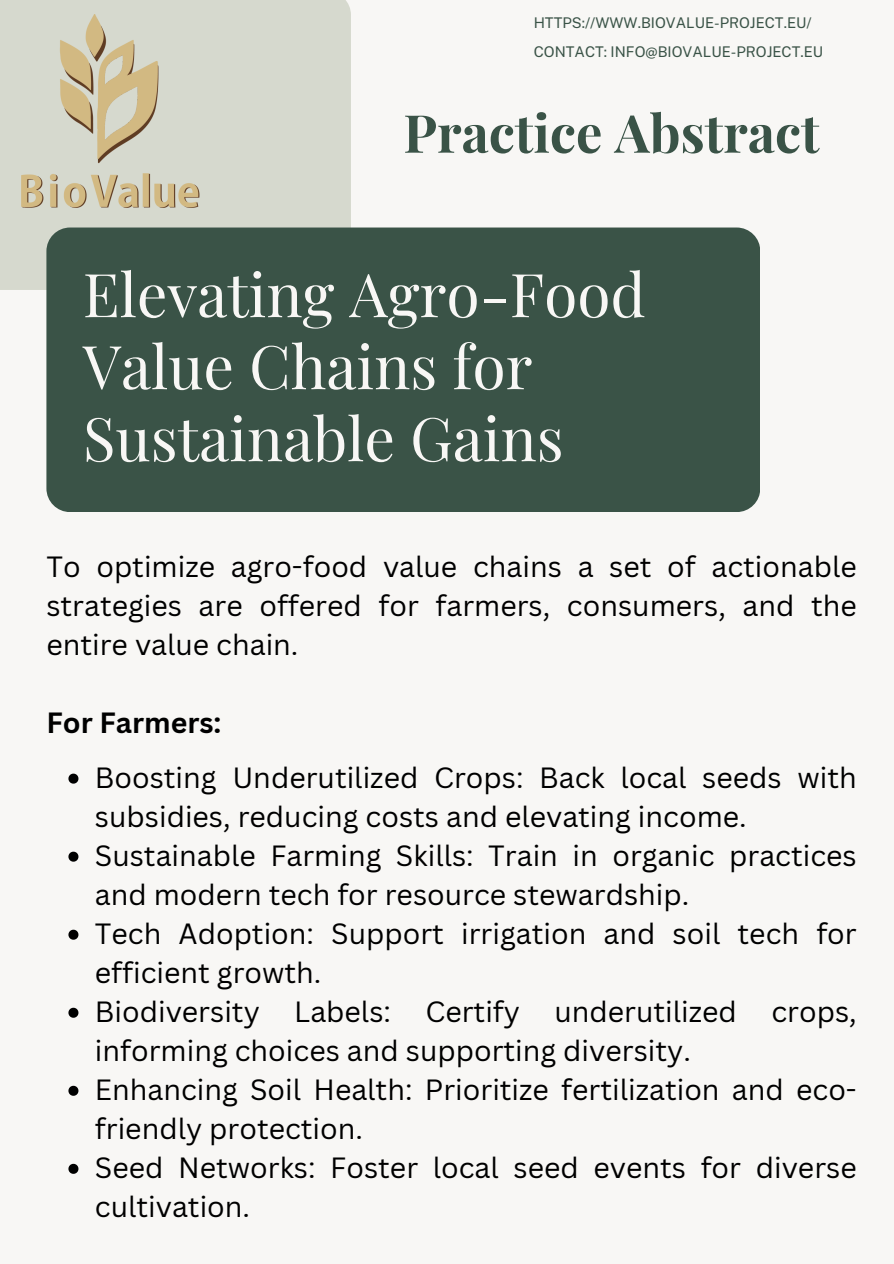
<style>
.page{position:relative;width:894px;height:1264px;background:#fff}
.page>*{position:absolute;margin:0;border:0;box-sizing:border-box;transform-origin:0 0}
.t1{font:60.45px/72px "Playfair Display";color:#f8f7f5}
.t2{font:700 52.5px "Playfair Display";color:#3a5347}
.t3{font:28.5px/39px "Canva Sans";color:#000}
.t4{font:700 28.5px "Canva Sans";color:#000}
.t5{font:14.7px "Public Sans";color:#3a5347}
</style>
<div class="page">
<div style="left:0;top:0;width:893px;height:1263px;background:#f8f7f5"></div>
<div style="left:0;top:0;width:350px;height:290px;background:#d6d9ce"></div>
<div style="left:46px;top:227px;width:714px;height:285px;background:#3a5347;border-radius:24px"></div>
<img style="left:19px;top:15px;width:182px;height:204px">
<svg style="left:68px;top:773px;width:10px;height:10px"></svg>
<svg style="left:68px;top:851px;width:10px;height:10px"></svg>
<svg style="left:68px;top:929px;width:10px;height:10px"></svg>
<svg style="left:68px;top:1007px;width:10px;height:10px"></svg>
<svg style="left:68px;top:1085px;width:10px;height:10px"></svg>
<svg style="left:68px;top:1163px;width:10px;height:10px"></svg>
<p class="t5" style="left:533px;top:14px;width:279px">HTTPS://WWW.BIOVALUE-PROJECT.EU/</p>
<p class="t5" style="left:533px;top:43px;width:291px">CONTACT: INFO@BIOVALUE-PROJECT.EU</p>
<p class="t2" style="left:403px;top:96px;width:417px">Practice Abstract</p>
<p class="t1" style="left:83px;top:256px;width:564px">Elevating Agro-Food<br>Value Chains for<br>Sustainable Gains</p>
<p class="t3" style="left:46px;top:546px;width:811px;text-align:justify">To optimize agro-food value chains a set of actionable strategies are offered for farmers, consumers, and the entire value chain.</p>
<h2 class="t4" style="left:46px;top:702px;width:176px">For Farmers:</h2>
<h1 class="t3" style="left:95px;top:757px;width:763px">Boosting Underutilized Crops: Back local seeds with subsidies, reducing costs and elevating income.</h1>
<h4 class="t3" style="left:95px;top:835px;width:763px">Sustainable Farming Skills: Train in organic practices and modern tech for resource stewardship.</h4>
<h3 class="t3" style="left:95px;top:913px;width:763px">Tech Adoption: Support irrigation and soil tech for efficient growth.</h3>
<p class="t3" style="left:95px;top:991px;width:763px">Biodiversity Labels: Certify underutilized crops, informing choices and supporting diversity.</p>
<p class="t3" style="left:95px;top:1069px;width:763px">Enhancing Soil Health: Prioritize fertilization and eco&shy;friendly protection.</p>
<p class="t3" style="left:95px;top:1147px;width:763px">Seed Networks: Foster local seed events for diverse cultivation.</p>
</div>
